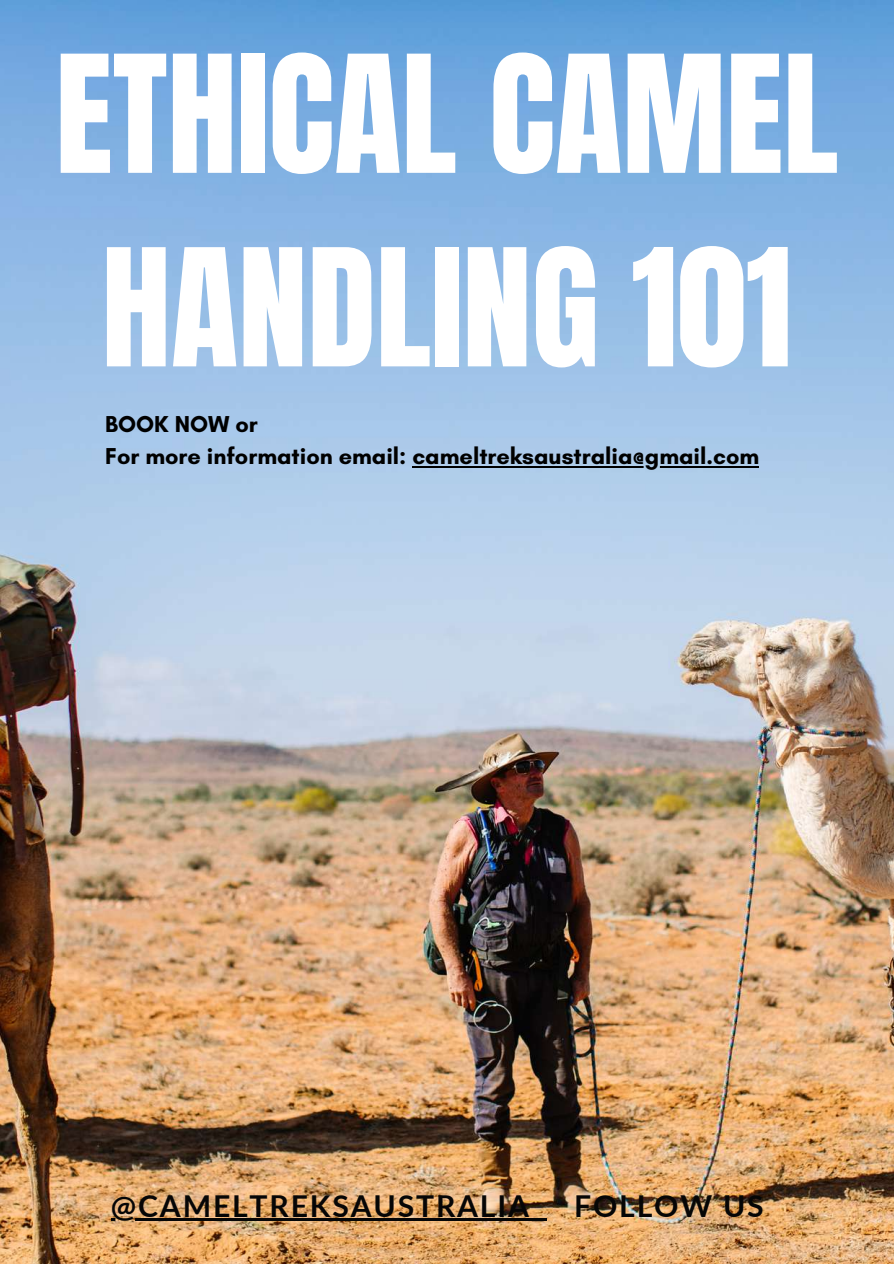
<style>
.page{position:relative;width:894px;height:1264px;background:#fff}
.page>*{position:absolute;margin:0;border:0;box-sizing:border-box;transform-origin:0 0}
.t1{font:138.75px/193.4px "Anton";color:#fff;text-align:center}
.t2{font:700 30.15px "Lato";letter-spacing:.06em;color:#060606}
.t3{font:700 23.4px/32.7px "Glacial Indifference";color:#000}
</style>
<div class="page">
<img style="left:0;top:0;width:893px;height:1263px">
<hr style="left:412px;top:466px;width:347px;height:2px;background:#000">
<hr style="left:111px;top:1218px;width:435px;height:2px;background:#060606">
<h1 class="t1" style="left:55px;top:20px;width:784px">ETHICAL CAMEL<br>HANDLING 101</h1>
<p class="t3" style="left:105px;top:407px;width:655px">BOOK NOW or<br>For more information email: cameltreksaustralia@gmail.com</p>
<p class="t2" style="left:111px;top:1187px;width:654px">@CAMELTREKSAUSTRALIA_ FOLLOW US</p>
</div>
